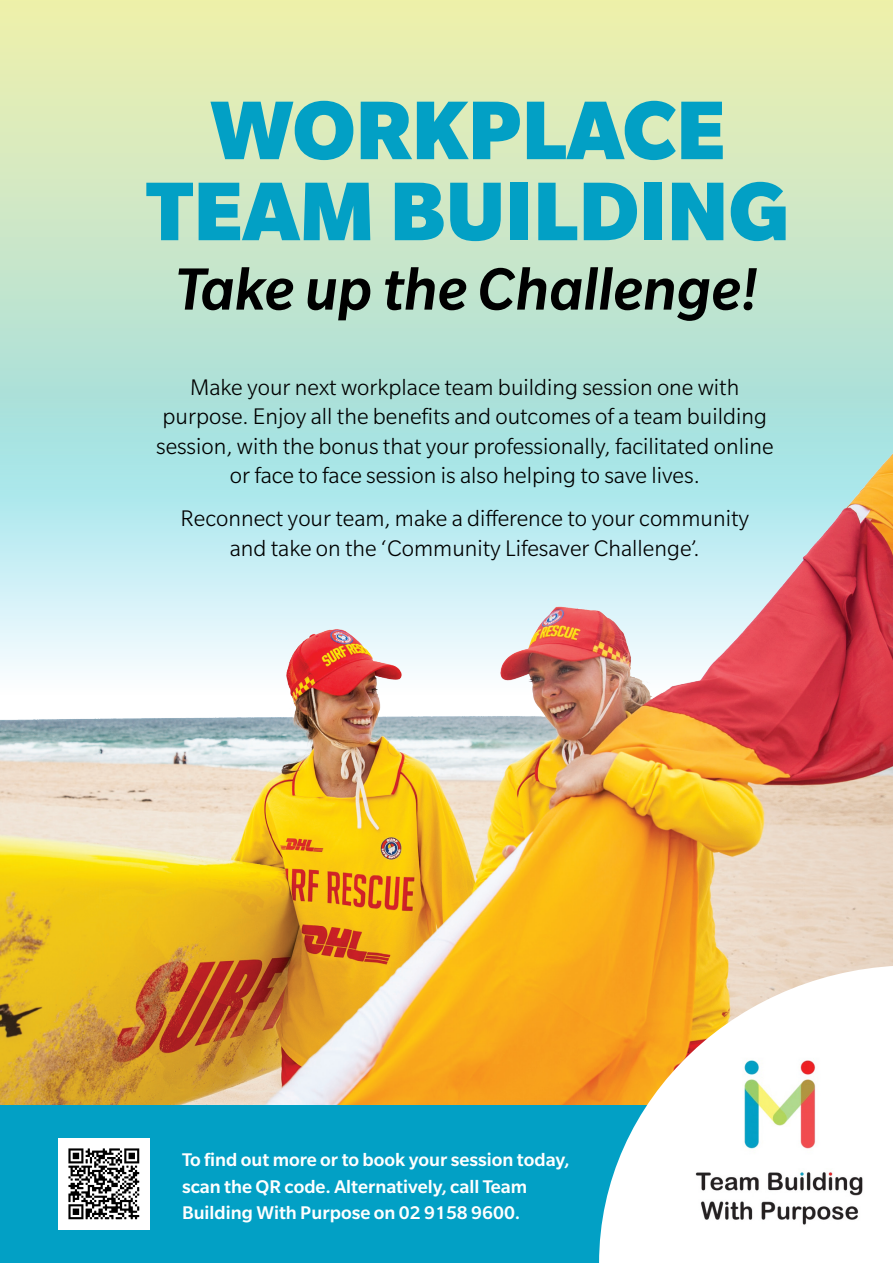
<style>
.page{position:relative;width:893px;height:1263px;background:#fff}
.page>*{position:absolute;margin:0;border:0;box-sizing:border-box;transform-origin:0 0}
.t1{font:900 90.6px/81px "Slate Std";color:#02a0c5;text-align:center}
.t2{font:italic 500 64.8px "Slate Std";color:#000}
.t3{font:300 24.6px/29.4px "Slate Std";color:#000;text-align:center}
.t4{font:500 19.95px/26.2px "Slate Std";color:#fff}
</style>
<div class="page">
<svg style="left:0;top:0;width:893px;height:361px;background:#d3e9c0"></svg>
<img style="left:0;top:361px;width:893px;height:745px">
<div style="left:0;top:1106px;width:893px;height:157px;background:#02a0c5"></div>
<svg style="left:599px;top:965px;width:294px;height:298px"></svg>
<img style="left:694px;top:1058px;width:171px;height:172px">
<img style="left:59px;top:1139px;width:90px;height:90px">
<p class="t1" style="left:146px;top:89px;width:645px">WORKPLACE<br>TEAM BUILDING</p>
<p class="t2" style="left:176px;top:255px;width:584px">Take up the Challenge!</p>
<p class="t3" style="left:156px;top:372px;width:619px">Make your next workplace team building session one with purpose. Enjoy all the benefits and outcomes of a team building session, with the bonus that your professionally, facilitated online or face to face session is also helping to save lives.</p>
<p class="t3" style="left:181px;top:504px;width:570px">Reconnect your team, make a difference to your community and take on the ‘Community Lifesaver Challenge’.</p>
<p class="t4" style="left:182px;top:1147px;width:389px">To find out more or to book your session today, scan the QR code. Alternatively, call Team<br>Building With Purpose on 02 9158 9600.</p>
</div>
